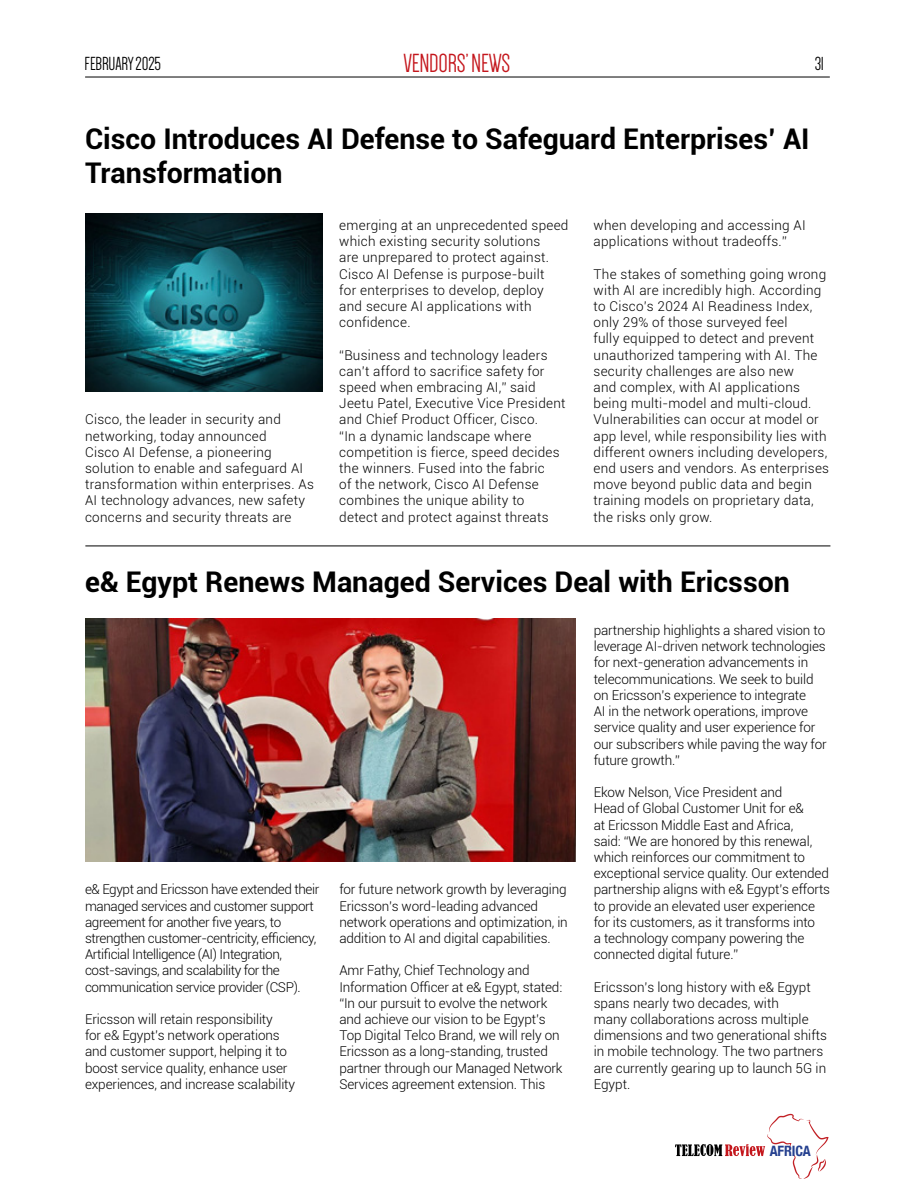
<style>
.page{position:relative;width:915px;height:1191px;background:#fff}
.page>*{position:absolute;margin:0;border:0;box-sizing:border-box;transform-origin:0 0}
.t1{font:700 28.5px/34.2px "Roboto";color:#000}
.t2{font:27px "Dense";letter-spacing:-.01em;color:#c4161c}
.t3{font:19.5px "Dense";letter-spacing:-.01em;color:#000}
.t4{font:700 condensed 14.25px "Helvetica Neue";letter-spacing:-.01em;color:#25408f}
.t5{font:300 13.5px/16.2px "Roboto";color:#000}
.t6{font:300 13.5px/16.2px "Roboto";letter-spacing:.02em;color:#000}
.t7{font:300 13.5px/16.2px "Roboto";letter-spacing:-.03em;color:#000}
</style>
<div class="page">
<hr style="left:85px;top:77px;width:744px;height:1px;background:#000">
<svg style="left:675px;top:1113px;width:153px;height:66px"></svg>
<img style="left:85px;top:214px;width:237px;height:178px">
<hr style="left:85px;top:545px;width:745px;height:1px;background:#000">
<img style="left:85px;top:619px;width:490px;height:243px">
<h3 class="t3" style="left:85px;top:54px;width:78px">FEBRUARY 2025</h3>
<h2 class="t2" style="left:403px;top:50px;width:108px">VENDORS’ NEWS</h2>
<h3 class="t3" style="left:814px;top:54px;width:11px">31</h3>
<h1 class="t1" style="left:85px;top:121px;width:725px">Cisco Introduces AI Defense to Safeguard Enterprises’ AI<br>Transformation</h1>
<p class="t6" style="left:85px;top:411px;width:230px">Cisco, the leader in security and networking, today announced<br>Cisco AI Defense, a pioneering solution to enable and safeguard AI transformation within enterprises. As AI technology advances, new safety concerns and security threats are</p>
<p class="t6" style="left:339px;top:216px;width:230px">emerging at an unprecedented speed which existing security solutions<br>are unprepared to protect against.<br>Cisco AI Defense is purpose-built<br>for enterprises to develop, deploy and secure AI applications with confidence.</p>
<p class="t6" style="left:339px;top:346px;width:227px">“Business and technology leaders can’t afford to sacrifice safety for speed when embracing AI,” said Jeetu Patel, Executive Vice President and Chief Product Officer, Cisco.<br>“In a dynamic landscape where competition is fierce, speed decides the winners. Fused into the fabric<br>of the network, Cisco AI Defense combines the unique ability to detect and protect against threats</p>
<p class="t6" style="left:593px;top:216px;width:213px">when developing and accessing AI applications without tradeoffs.”</p>
<p class="t6" style="left:593px;top:265px;width:237px">The stakes of something going wrong with AI are incredibly high. According to Cisco’s 2024 AI Readiness Index, only 29% of those surveyed feel<br>fully equipped to detect and prevent unauthorized tampering with AI. The security challenges are also new<br>and complex, with AI applications being multi-model and multi-cloud.<br>Vulnerabilities can occur at model or app level, while responsibility lies with different owners including developers, end users and vendors. As enterprises move beyond public data and begin training models on proprietary data, the risks only grow.</p>
<h1 class="t1" style="left:85px;top:563px;width:706px">e&amp; Egypt Renews Managed Services Deal with Ericsson</h1>
<p class="t7" style="left:85px;top:881px;width:236px">e&amp; Egypt and Ericsson have extended their managed services and customer support agreement for another five years, to strengthen customer-centricity, efficiency, Artificial Intelligence (AI) Integration, cost-savings, and scalability for the communication service provider (CSP).</p>
<p class="t5" style="left:85px;top:1010px;width:211px">Ericsson will retain responsibility<br>for e&amp; Egypt’s network operations and customer support, helping it to boost service quality, enhance user experiences, and increase scalability</p>
<p class="t5" style="left:339px;top:881px;width:230px">for future network growth by leveraging Ericsson’s word-leading advanced network operations and optimization, in addition to AI and digital capabilities.</p>
<p class="t5" style="left:339px;top:962px;width:224px">Amr Fathy, Chief Technology and Information Officer at e&amp; Egypt, stated: “In our pursuit to evolve the network and achieve our vision to be Egypt’s Top Digital Telco Brand, we will rely on Ericsson as a long-standing, trusted partner through our Managed Network Services agreement extension. This</p>
<p class="t5" style="left:593px;top:621px;width:234px">partnership highlights a shared vision to leverage AI-driven network technologies for next-generation advancements in telecommunications. We seek to build on Ericsson’s experience to integrate<br>AI in the network operations, improve service quality and user experience for our subscribers while paving the way for future growth.”</p>
<p class="t5" style="left:593px;top:783px;width:238px">Ekow Nelson, Vice President and<br>Head of Global Customer Unit for e&amp;<br>at Ericsson Middle East and Africa,<br>said: “We are honored by this renewal, which reinforces our commitment to exceptional service quality. Our extended partnership aligns with e&amp; Egypt’s efforts to provide an elevated user experience for its customers, as it transforms into<br>a technology company powering the connected digital future.”</p>
<p class="t5" style="left:593px;top:978px;width:234px">Ericsson’s long history with e&amp; Egypt spans nearly two decades, with<br>many collaborations across multiple dimensions and two generational shifts in mobile technology. The two partners are currently gearing up to launch 5G in Egypt.</p>
<p class="t4" style="left:769px;top:1139px;width:43px">AFRICA</p>
</div>
